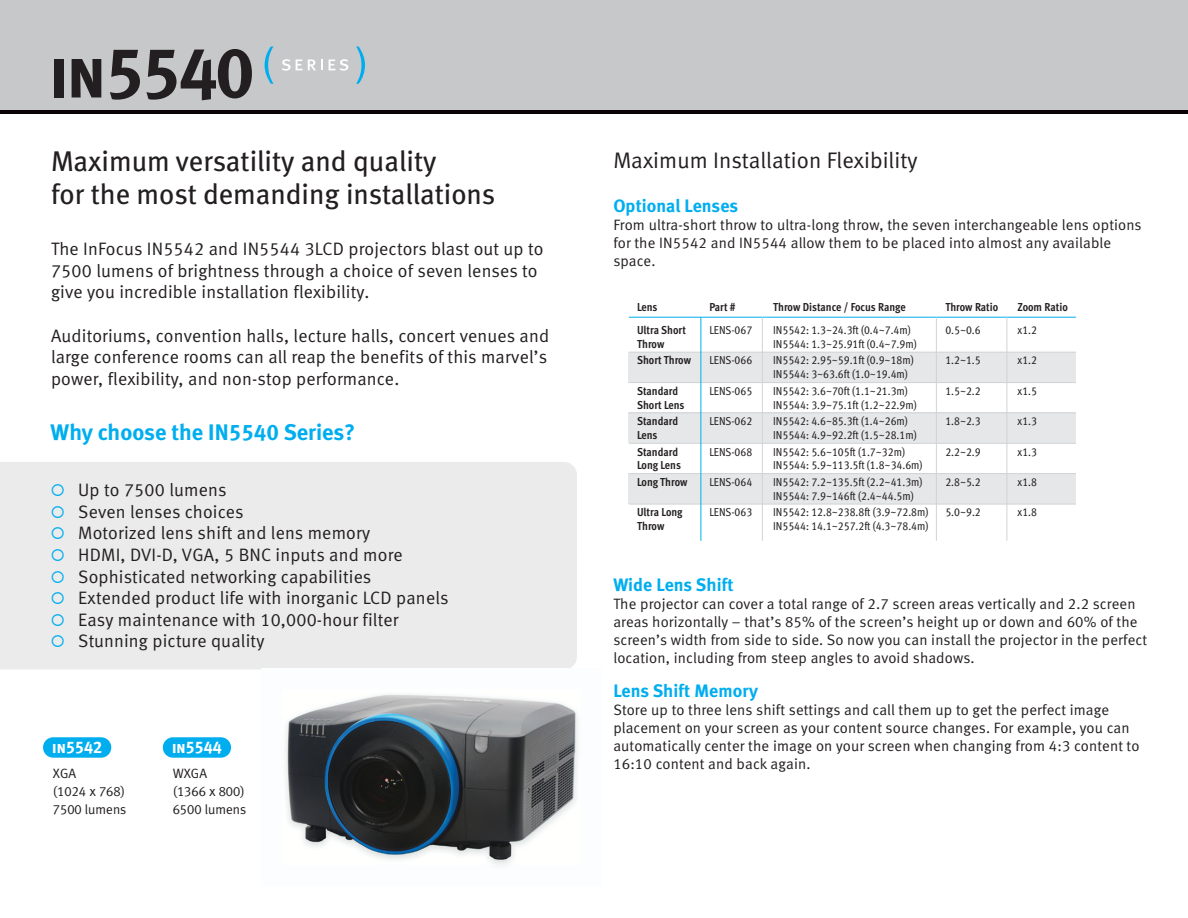
<style>
.page{position:relative;width:1188px;height:918px;background:#fff}
.page>*{position:absolute;margin:0;border:0;box-sizing:border-box;transform-origin:0 0}
.t1{font:71.7px "Meta Plus Bold Caps";letter-spacing:-.025em;color:#231f20}
.t2{font:28.5px/33px "Meta Book LF";color:#231f20}
.t3{font:22.5px "Meta Normal LF";letter-spacing:.005em;color:#231f20}
.t4{font:22.5px "Meta Bold LF";color:#00aeef}
.t5{font:18px/21.6px "Meta Normal LF";letter-spacing:.01em;color:#231f20}
.t6{font:18px "Meta Bold LF";letter-spacing:.005em;color:#00aeef}
.t7{font:16.8px "Meta Plus Bold Caps";color:#fff}
.t8{font:15px/18px "Meta Normal LF";letter-spacing:.01em;color:#231f20}
.t9{font:13.5px/18px "Meta Plus Normal Caps";color:#231f20}
.t10{font:13.5px "Meta Plus Normal";color:#231f20}
.t11{font:11.55px "Meta Cond Book LF";color:#231f20}
.t12{font:11.55px "Meta Cond Bold LF";color:#231f20}
.s1{color:#00aeef}
.s2{font-family:"Meta Plus Normal Caps"}
</style>
<div class="page">
<div style="left:0;top:0;width:1188px;height:111px;background:#c7c8ca"></div>
<hr style="left:0;top:111px;width:1188px;height:3px;background:#0a0204">
<div style="left:0;top:462px;width:577px;height:90px;background:#ebebec"></div>
<div style="left:0;top:552px;width:577px;height:117px;background:#ebebec"></div>
<svg style="left:265px;top:47px;width:8px;height:37px"></svg>
<svg style="left:282px;top:59px;width:41px;height:12px"></svg>
<svg style="left:329px;top:59px;width:19px;height:12px"></svg>
<svg style="left:356px;top:47px;width:9px;height:37px"></svg>
<img style="left:261px;top:668px;width:317px;height:199px">
<div style="left:43px;top:737px;width:68px;height:21px;background:#00aeef;border-radius:10px"></div>
<div style="left:163px;top:737px;width:68px;height:21px;background:#00aeef;border-radius:10px"></div>
<div style="left:629px;top:352px;width:447px;height:31px;background:#e6e7e8"></div>
<hr style="left:629px;top:352px;width:447px;height:1px;background:#d1d3d4">
<hr style="left:629px;top:382px;width:447px;height:1px;background:#d1d3d4">
<div style="left:629px;top:413px;width:447px;height:30px;background:#e6e7e8"></div>
<hr style="left:629px;top:412px;width:447px;height:1px;background:#d1d3d4">
<hr style="left:629px;top:443px;width:447px;height:1px;background:#d1d3d4">
<div style="left:629px;top:473px;width:447px;height:31px;background:#e6e7e8"></div>
<hr style="left:629px;top:473px;width:447px;height:1px;background:#d1d3d4">
<hr style="left:629px;top:504px;width:447px;height:1px;background:#d1d3d4">
<hr style="left:629px;top:317px;width:447px;height:1px;background:#00aeef">
<hr style="left:700px;top:317px;width:1px;height:224px;background:#00aeef">
<hr style="left:762px;top:317px;width:1px;height:224px;background:#d1d3d4">
<hr style="left:936px;top:317px;width:1px;height:224px;background:#d1d3d4">
<hr style="left:1006px;top:317px;width:1px;height:224px;background:#d1d3d4">
<h1 class="t1" style="left:48px;top:31px;width:208px">in5540</h1>
<h2 class="t2" style="left:51px;top:143px;width:446px">Maximum versatility and quality<br>for the most demanding installations</h2>
<p class="t5" style="left:51px;top:238px;width:494px">The InFocus IN5542 and IN5544 3LCD projectors blast out up to<br>7500 lumens of brightness through a choice of seven lenses to give you incredible installation flexibility.</p>
<p class="t5" style="left:51px;top:324px;width:500px;text-align:justify">Auditoriums, convention halls, lecture halls, concert venues and large conference rooms can all reap the benefits of this marvel’s power, flexibility, and non-stop performance.</p>
<h3 class="t4" style="left:51px;top:418px;width:306px">Why choose the IN5540 Series?</h3>
<p class="t5" style="left:51px;top:479px;width:177px"><span class="s1">○</span> Up to 7500 lumens</p>
<p class="t5" style="left:51px;top:501px;width:195px"><span class="s1">○</span> Seven lenses choices</p>
<p class="t5" style="left:51px;top:522px;width:321px"><span class="s1">○</span> Motorized lens shift and lens memory</p>
<p class="t5" style="left:51px;top:544px;width:354px"><span class="s1">○</span> HDMI, DVI-D, VGA, 5 BNC inputs and more</p>
<p class="t5" style="left:51px;top:565px;width:322px"><span class="s1">○</span> Sophisticated networking capabilities</p>
<p class="t5" style="left:51px;top:587px;width:400px"><span class="s1">○</span> Extended product life with inorganic LCD panels</p>
<p class="t5" style="left:51px;top:609px;width:349px"><span class="s1">○</span> Easy maintenance with 10,000-hour filter</p>
<p class="t5" style="left:51px;top:630px;width:215px"><span class="s1">○</span> Stunning picture quality</p>
<p class="t7" style="left:52px;top:737px;width:52px">in5542</p>
<p class="t9" style="left:53px;top:764px;width:74px">XGA<br>(1024 x 768)</p>
<p class="t10" style="left:53px;top:801px;width:75px"><span class="s2">7500</span> lumens</p>
<p class="t7" style="left:172px;top:737px;width:52px">in5544</p>
<p class="t9" style="left:173px;top:764px;width:73px">WXGA<br>(1366 x 800)</p>
<p class="t10" style="left:173px;top:801px;width:75px"><span class="s2">6500</span> lumens</p>
<h3 class="t3" style="left:613px;top:147px;width:306px">Maximum Installation Flexibility</h3>
<p class="t6" style="left:613px;top:194px;width:126px">Optional Lenses</p>
<p class="t8" style="left:613px;top:215px;width:530px">From ultra-short throw to ultra-long throw, the seven interchangeable lens options for the IN5542 and IN5544 allow them to be placed into almost any available space.</p>
<p class="t12" style="left:637px;top:301px;width:22px">Lens</p>
<p class="t12" style="left:709px;top:301px;width:28px">Part #</p>
<p class="t12" style="left:773px;top:301px;width:134px">Throw Distance / Focus Range</p>
<p class="t12" style="left:945px;top:301px;width:54px">Throw Ratio</p>
<p class="t12" style="left:1018px;top:301px;width:52px">Zoom Ratio</p>
<p class="t12" style="left:637px;top:323px;width:50px">Ultra Short</p>
<p class="t11" style="left:709px;top:323px;width:44px">LENS-067</p>
<p class="t11" style="left:773px;top:323px;width:139px">IN5542: 1.3~24.3ft (0.4~7.4m)</p>
<p class="t11" style="left:945px;top:323px;width:37px">0.5~0.6</p>
<p class="t11" style="left:1018px;top:323px;width:21px">x1.2</p>
<p class="t12" style="left:637px;top:337px;width:29px">Throw</p>
<p class="t11" style="left:773px;top:337px;width:145px">IN5544: 1.3~25.91ft (0.4~7.9m)</p>
<p class="t12" style="left:637px;top:354px;width:55px">Short Throw</p>
<p class="t11" style="left:709px;top:354px;width:44px">LENS-066</p>
<p class="t11" style="left:773px;top:354px;width:142px">IN5542: 2.95~59.1ft (0.9~18m)</p>
<p class="t11" style="left:945px;top:354px;width:37px">1.2~1.5</p>
<p class="t11" style="left:1018px;top:354px;width:21px">x1.2</p>
<p class="t11" style="left:773px;top:368px;width:136px">IN5544: 3~63.6ft (1.0~19.4m)</p>
<p class="t12" style="left:637px;top:384px;width:43px">Standard</p>
<p class="t11" style="left:709px;top:384px;width:44px">LENS-065</p>
<p class="t11" style="left:773px;top:384px;width:136px">IN5542: 3.6~70ft (1.1~21.3m)</p>
<p class="t11" style="left:945px;top:384px;width:37px">1.5~2.2</p>
<p class="t11" style="left:1018px;top:384px;width:21px">x1.5</p>
<p class="t12" style="left:637px;top:398px;width:49px">Short Lens</p>
<p class="t11" style="left:773px;top:398px;width:145px">IN5544: 3.9~75.1ft (1.2~22.9m)</p>
<p class="t12" style="left:637px;top:414px;width:43px">Standard</p>
<p class="t11" style="left:709px;top:415px;width:44px">LENS-062</p>
<p class="t11" style="left:773px;top:415px;width:136px">IN5542: 4.6~85.3ft (1.4~26m)</p>
<p class="t11" style="left:945px;top:415px;width:37px">1.8~2.3</p>
<p class="t11" style="left:1018px;top:415px;width:21px">x1.3</p>
<p class="t12" style="left:637px;top:428px;width:22px">Lens</p>
<p class="t11" style="left:773px;top:428px;width:145px">IN5544: 4.9~92.2ft (1.5~28.1m)</p>
<p class="t12" style="left:637px;top:445px;width:43px">Standard</p>
<p class="t11" style="left:709px;top:445px;width:44px">LENS-068</p>
<p class="t11" style="left:773px;top:445px;width:133px">IN5542: 5.6~105ft (1.7~32m)</p>
<p class="t11" style="left:945px;top:445px;width:37px">2.2~2.9</p>
<p class="t11" style="left:1018px;top:445px;width:21px">x1.3</p>
<p class="t12" style="left:637px;top:459px;width:45px">Long Lens</p>
<p class="t11" style="left:773px;top:459px;width:151px">IN5544: 5.9~113.5ft (1.8~34.6m)</p>
<p class="t12" style="left:637px;top:475px;width:52px">Long Throw</p>
<p class="t11" style="left:709px;top:475px;width:44px">LENS-064</p>
<p class="t11" style="left:773px;top:475px;width:151px">IN5542: 7.2~135.5ft (2.2~41.3m)</p>
<p class="t11" style="left:945px;top:475px;width:37px">2.8~5.2</p>
<p class="t11" style="left:1018px;top:475px;width:21px">x1.8</p>
<p class="t11" style="left:773px;top:489px;width:142px">IN5544: 7.9~146ft (2.4~44.5m)</p>
<p class="t12" style="left:637px;top:506px;width:47px">Ultra Long</p>
<p class="t11" style="left:709px;top:506px;width:44px">LENS-063</p>
<p class="t11" style="left:773px;top:506px;width:157px">IN5542: 12.8~238.8ft (3.9~72.8m)</p>
<p class="t11" style="left:945px;top:506px;width:37px">5.0~9.2</p>
<p class="t11" style="left:1018px;top:506px;width:21px">x1.8</p>
<p class="t12" style="left:637px;top:519px;width:29px">Throw</p>
<p class="t11" style="left:773px;top:520px;width:157px">IN5544: 14.1~257.2ft (4.3~78.4m)</p>
<p class="t6" style="left:613px;top:574px;width:122px">Wide Lens Shift</p>
<p class="t8" style="left:613px;top:595px;width:535px">The projector can cover a total range of 2.7 screen areas vertically and 2.2 screen areas horizontally – that’s 85% of the screen’s height up or down and 60% of the screen’s width from side to side. So now you can install the projector in the perfect location, including from steep angles to avoid shadows.</p>
<p class="t6" style="left:613px;top:679px;width:146px">Lens Shift Memory</p>
<p class="t8" style="left:613px;top:701px;width:528px">Store up to three lens shift settings and call them up to get the perfect image placement on your screen as your content source changes. For example, you can automatically center the image on your screen when changing from 4:3 content to 16:10 content and back again.</p>
</div>
